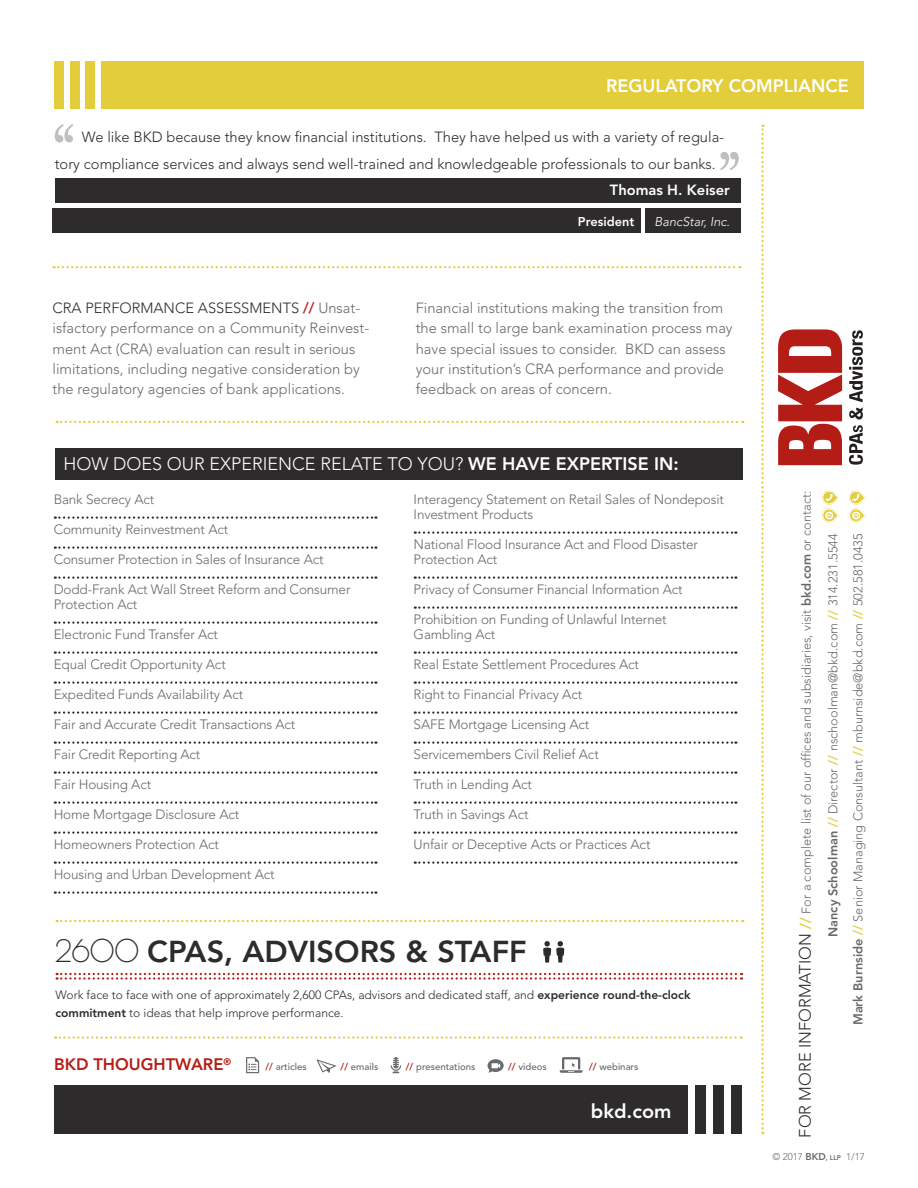
<style>
.page{position:relative;width:918px;height:1188px;background:#fff}
.page>*{position:absolute;margin:0;border:0;box-sizing:border-box;transform-origin:0 0}
.t1{font:800 30px "Avenir LT Std";color:#2e2b2c}
.t2{font:800 19.5px "Avenir LT Std";color:#fff}
.t3{font:300 18px "Avenir LT Std";color:#fff}
.t4{font:800 18px "Avenir LT Std";color:#fff}
.t5{font:800 16.5px "Avenir LT Std";color:#b41d15}
.t6{font:300 14.7px/20.2px "Avenir LT Std";color:#69696c}
.t7{font:300 14.7px/27px "Avenir LT Std";color:#2e2b2c}
.t8{font:800 14.7px "Avenir LT Std";color:#fff}
.t9{font:300 13.5px/15px "Avenir LT Std";letter-spacing:-.01em;color:#69696c}
.t10{font:300 12.75px "Avenir LT Std";color:#69696c}
.t11{font:italic 300 12.75px "Avenir LT Std";color:#fff}
.t12{font:800 12.75px "Avenir LT Std";color:#fff}
.t13{font:300 12px/18px "Avenir LT Std";color:#2e2b2c}
.t14{font:300 9.75px "Avenir LT Std";color:#69696c}
.t15{font:500 9.6px "Avenir LT Std";color:#69696c}
.s1{color:#2e2b2c}
.s2{font-weight:800;color:#b41d15}
.s3{font-weight:800}
.s4{font-family:"Chalet Paris Nineteen Seventy";font-weight:400;font-size:33px}
.s5{font-size:16.5px;color:#2e2b2c}
.s6{font-weight:800;font-size:14.7px;color:#e3cd3b}
.s7{font-weight:800;color:#e3cd3b}
.s8{font-weight:800;font-size:6.75px}
</style>
<div class="page">
<div style="left:86px;top:61px;width:9px;height:48px;background:#e3cd3b"></div>
<div style="left:70px;top:61px;width:9px;height:48px;background:#e3cd3b"></div>
<div style="left:54px;top:61px;width:9px;height:48px;background:#e3cd3b"></div>
<div style="left:102px;top:61px;width:762px;height:48px;background:#e3cd3b"></div>
<div style="left:53px;top:209px;width:588px;height:24px;background:#2e2b2c"></div>
<div style="left:645px;top:209px;width:95px;height:24px;background:#2e2b2c"></div>
<div style="left:55px;top:178px;width:685px;height:24px;background:#2e2b2c"></div>
<svg style="left:55px;top:124px;width:18px;height:19px"></svg>
<svg style="left:720px;top:152px;width:19px;height:18px"></svg>
<svg style="left:54px;top:266px;width:686px;height:2px"></svg>
<svg style="left:57px;top:920px;width:686px;height:2px"></svg>
<svg style="left:761px;top:125px;width:3px;height:1009px"></svg>
<svg style="left:55px;top:1036px;width:687px;height:3px"></svg>
<div style="left:54px;top:1086px;width:634px;height:48px;background:#2e2b2c"></div>
<div style="left:731px;top:1086px;width:11px;height:48px;background:#2e2b2c"></div>
<div style="left:713px;top:1086px;width:11px;height:48px;background:#2e2b2c"></div>
<div style="left:695px;top:1086px;width:11px;height:48px;background:#2e2b2c"></div>
<div style="left:55px;top:448px;width:688px;height:32px;background:#2e2b2c"></div>
<svg style="left:57px;top:421px;width:686px;height:2px"></svg>
<svg style="left:55px;top:516px;width:321px;height:3px"></svg>
<svg style="left:55px;top:546px;width:321px;height:3px"></svg>
<svg style="left:55px;top:576px;width:321px;height:3px"></svg>
<svg style="left:55px;top:621px;width:321px;height:3px"></svg>
<svg style="left:55px;top:651px;width:321px;height:3px"></svg>
<svg style="left:55px;top:681px;width:321px;height:3px"></svg>
<svg style="left:55px;top:711px;width:321px;height:3px"></svg>
<svg style="left:55px;top:741px;width:321px;height:3px"></svg>
<svg style="left:55px;top:771px;width:321px;height:3px"></svg>
<svg style="left:55px;top:801px;width:321px;height:3px"></svg>
<svg style="left:55px;top:831px;width:321px;height:3px"></svg>
<svg style="left:55px;top:861px;width:321px;height:3px"></svg>
<svg style="left:55px;top:891px;width:321px;height:3px"></svg>
<svg style="left:415px;top:531px;width:321px;height:3px"></svg>
<svg style="left:415px;top:576px;width:321px;height:3px"></svg>
<svg style="left:415px;top:606px;width:321px;height:3px"></svg>
<svg style="left:415px;top:651px;width:321px;height:3px"></svg>
<svg style="left:415px;top:681px;width:321px;height:3px"></svg>
<svg style="left:415px;top:711px;width:321px;height:3px"></svg>
<svg style="left:415px;top:741px;width:321px;height:3px"></svg>
<svg style="left:415px;top:771px;width:321px;height:3px"></svg>
<svg style="left:415px;top:801px;width:321px;height:3px"></svg>
<svg style="left:415px;top:831px;width:321px;height:3px"></svg>
<svg style="left:415px;top:861px;width:321px;height:3px"></svg>
<svg style="left:849px;top:490px;width:17px;height:33px"></svg>
<svg style="left:778px;top:329px;width:64px;height:136px"></svg>
<svg style="left:849px;top:330px;width:14px;height:135px"></svg>
<svg style="left:822px;top:490px;width:17px;height:33px"></svg>
<svg style="left:560px;top:1057px;width:23px;height:16px"></svg>
<svg style="left:316px;top:1059px;width:20px;height:14px"></svg>
<svg style="left:246px;top:1057px;width:13px;height:16px"></svg>
<svg style="left:488px;top:1059px;width:16px;height:14px"></svg>
<svg style="left:391px;top:1057px;width:10px;height:16px"></svg>
<svg style="left:57px;top:973px;width:685px;height:7px"></svg>
<svg style="left:543px;top:941px;width:21px;height:22px"></svg>
<h3 class="t4" style="left:606px;top:75px;width:244px">REGULATORY COMPLIANCE</h3>
<p class="t7" style="left:55px;top:124px;width:671px;text-indent:27px">We like BKD because they know financial institutions. They have helped us with a variety of regula&shy;tory compliance services and always send well-trained and knowledgeable professionals to our banks.</p>
<p class="t8" style="left:610px;top:181px;width:122px">Thomas H. Keiser</p>
<p class="t6" style="left:53px;top:298px;width:318px"><span class="s1">CRA PERFORMANCE ASSESSMENTS</span> <span class="s2">//</span> Unsat&shy;isfactory performance on a Community Reinvest&shy;ment Act (CRA) evaluation can result in serious limitations, including negative consideration by the regulatory agencies of bank applications.</p>
<p class="t12" style="left:578px;top:214px;width:58px">President</p>
<p class="t11" style="left:655px;top:214px;width:77px">BancStar, Inc.</p>
<p class="t6" style="left:416px;top:298px;width:319px">Financial institutions making the transition from the small to large bank examination process may have special issues to consider. BKD can assess your institution’s CRA performance and provide feedback on areas of concern.</p>
<h3 class="t3" style="left:64px;top:453px;width:617px">HOW DOES OUR EXPERIENCE RELATE TO YOU? <span class="s3">WE HAVE EXPERTISE IN:</span></h3>
<p class="t9" style="left:54px;top:492px;width:102px">Bank Secrecy Act</p>
<p class="t9" style="left:54px;top:522px;width:176px">Community Reinvestment Act</p>
<p class="t9" style="left:54px;top:552px;width:271px">Consumer Protection in Sales of Insurance Act</p>
<p class="t9" style="left:54px;top:582px;width:298px">Dodd-Frank Act Wall Street Reform and Consumer<br>Protection Act</p>
<p class="t9" style="left:54px;top:627px;width:166px">Electronic Fund Transfer Act</p>
<p class="t9" style="left:54px;top:657px;width:174px">Equal Credit Opportunity Act</p>
<p class="t9" style="left:54px;top:687px;width:191px">Expedited Funds Availability Act</p>
<p class="t9" style="left:54px;top:717px;width:243px">Fair and Accurate Credit Transactions Act</p>
<p class="t9" style="left:54px;top:747px;width:148px">Fair Credit Reporting Act</p>
<p class="t9" style="left:54px;top:777px;width:99px">Fair Housing Act</p>
<p class="t9" style="left:54px;top:807px;width:187px">Home Mortgage Disclosure Act</p>
<p class="t9" style="left:54px;top:837px;width:167px">Homeowners Protection Act</p>
<p class="t9" style="left:54px;top:867px;width:223px">Housing and Urban Development Act</p>
<p class="t9" style="left:414px;top:492px;width:312px">Interagency Statement on Retail Sales of Nondeposit<br>Investment Products</p>
<p class="t9" style="left:414px;top:537px;width:286px">National Flood Insurance Act and Flood Disaster<br>Protection Act</p>
<p class="t9" style="left:414px;top:582px;width:271px">Privacy of Consumer Financial Information Act</p>
<p class="t9" style="left:414px;top:612px;width:254px">Prohibition on Funding of Unlawful Internet<br>Gambling Act</p>
<p class="t9" style="left:414px;top:657px;width:227px">Real Estate Settlement Procedures Act</p>
<p class="t9" style="left:414px;top:687px;width:170px">Right to Financial Privacy Act</p>
<p class="t9" style="left:414px;top:717px;width:177px">SAFE Mortgage Licensing Act</p>
<p class="t9" style="left:414px;top:747px;width:187px">Servicemembers Civil Relief Act</p>
<p class="t9" style="left:414px;top:777px;width:120px">Truth in Lending Act</p>
<p class="t9" style="left:414px;top:807px;width:116px">Truth in Savings Act</p>
<p class="t9" style="left:414px;top:837px;width:238px">Unfair or Deceptive Acts or Practices Act</p>
<h1 class="t1" style="left:55px;top:934px;width:473px"><span class="s4">2600</span> CPAS, ADVISORS &amp; STAFF</h1>
<p class="t13" style="left:55px;top:986px;width:637px">Work face to face with one of approximately 2,600 CPAs, advisors and dedicated staff, and <span class="s3">experience round-the-clock commitment</span> to ideas that help improve performance.</p>
<p class="t5" style="left:54px;top:1055px;width:179px">BKD THOUGHTWARE<sup>®</sup></p>
<p class="t15" style="left:265px;top:1061px;width:43px"><span class="s2">//</span> articles</p>
<p class="t15" style="left:341px;top:1061px;width:39px"><span class="s2">//</span> emails</p>
<p class="t15" style="left:406px;top:1061px;width:71px"><span class="s2">//</span> presentations</p>
<p class="t15" style="left:508px;top:1061px;width:40px"><span class="s2">//</span> videos</p>
<p class="t15" style="left:589px;top:1061px;width:51px"><span class="s2">//</span> webinars</p>
<h2 class="t2" style="left:591px;top:1099px;width:82px">bkd.com</h2>
<p class="t10" style="left:799px;top:1138px;width:648px;rotate:-90deg"><span class="s5">FOR MORE INFORMATION</span> <span class="s6">//</span> For a complete list of our offices and subsidiaries, visit <span class="s3">bkd.com</span> or contact:</p>
<p class="t10" style="left:825px;top:937px;width:405px;rotate:-90deg"><span class="s3">Nancy Schoolman</span> <span class="s7">//</span> Director <span class="s7">//</span> nschoolman@bkd.com <span class="s7">//</span> 314.231.5544</p>
<p class="t10" style="left:850px;top:1025px;width:493px;rotate:-90deg"><span class="s3">Mark Burnside</span> <span class="s7">//</span> Senior Managing Consultant <span class="s7">//</span> mburnside@bkd.com <span class="s7">//</span> 502.581.0435</p>
<p class="t14" style="left:772px;top:1151px;width:94px">© 2017 <span class="s3">BKD</span><span class="s8">, LLP</span> 1/17</p>
</div>
